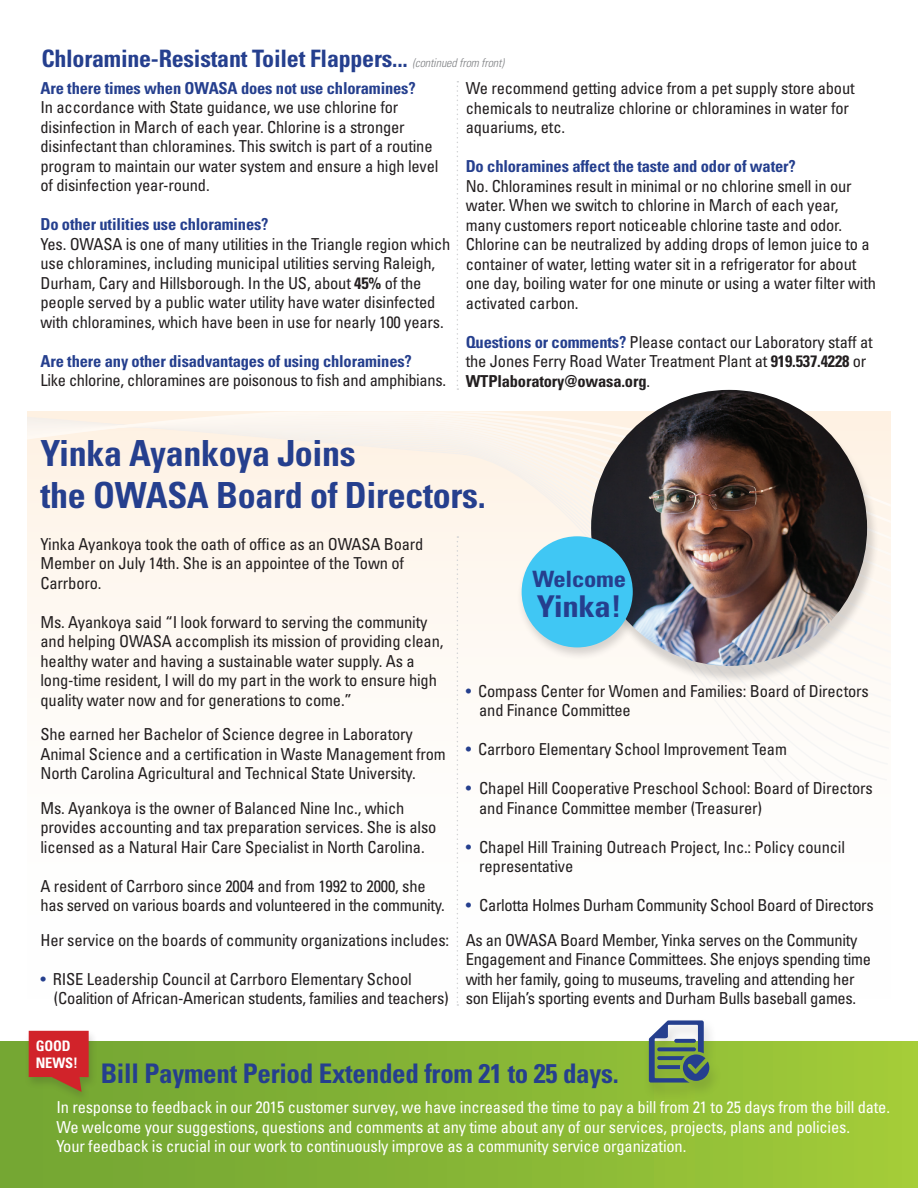
<style>
.page{position:relative;width:918px;height:1188px;background:#fff}
.page>*{position:absolute;margin:0;border:0;box-sizing:border-box;transform-origin:0 0}
.t1{font:700 condensed 36px "Univers";letter-spacing:-.01em;color:#253f8e}
.t2{font:700 condensed 30px "Univers";letter-spacing:-.01em;color:#253f8e;scale:1.09 1}
.t3{font:700 condensed 27px "Univers";letter-spacing:-.01em;color:#253f8e}
.t4{font:700 condensed 24px "Univers";letter-spacing:-.01em;color:#253f8e}
.t5{font:700 condensed 22.5px "Univers";letter-spacing:-.01em;color:#253f8e;scale:1.09 1}
.t6{font:condensed 16.5px/19.5px "Univers";letter-spacing:-.01em;color:#231f20}
.t7{font:condensed 16.5px "Univers";letter-spacing:-.01em;color:#fff}
.t8{font:700 condensed 16.5px "Univers";letter-spacing:-.01em;color:#253f8e}
.t9{font:700 condensed 14.4px "Univers";letter-spacing:-.01em;color:#fff}
.s1{font-weight:300;font-style:italic;font-size:12px;color:#808285}
.s2{font-weight:700}
.s3{font-weight:700;color:#253f8e}
.s4{color:#253f8e}
</style>
<div class="page">
<div style="left:27px;top:654px;width:864px;height:14px;background:#fefaf4"></div>
<div style="left:27px;top:639px;width:864px;height:15px;background:#fef9f3"></div>
<div style="left:27px;top:623px;width:864px;height:16px;background:#fef9f2"></div>
<div style="left:27px;top:607px;width:864px;height:16px;background:#fef8f2"></div>
<div style="left:27px;top:591px;width:864px;height:16px;background:#fef8f1"></div>
<div style="left:27px;top:575px;width:864px;height:16px;background:#fef7ef"></div>
<div style="left:27px;top:560px;width:864px;height:15px;background:#fef7ee"></div>
<div style="left:27px;top:544px;width:864px;height:16px;background:#fef6ed"></div>
<div style="left:27px;top:528px;width:864px;height:16px;background:#fef6ec"></div>
<hr style="left:27px;top:524px;width:864px;height:4px;background:#fef5eb">
<div style="left:27px;top:411px;width:864px;height:113px;background:#fef4e9"></div>
<div style="left:0;top:1042px;width:918px;height:146px;background:linear-gradient(to right,#70a333,#a1ca39)"></div>
<div style="left:642px;top:1018px;width:80px;height:82px;background:#231f20;opacity:.18"></div>
<svg style="left:649px;top:1020px;width:60px;height:63px"></svg>
<div style="left:589px;top:395px;width:290px;height:290px;background:#231f20;opacity:.18"></div>
<img style="left:591px;top:390px;width:276px;height:276px;border-radius:138px">
<div style="left:517px;top:534px;width:126px;height:127px;background:#231f20;opacity:.18"></div>
<div style="left:522px;top:536px;width:111px;height:111px;background:#40c7f4;border-radius:50%"></div>
<svg style="left:457px;top:536px;width:1px;height:470px"></svg>
<svg style="left:457px;top:81px;width:1px;height:309px"></svg>
<div style="left:24px;top:1029px;width:74px;height:75px;background:#231f20;opacity:.18"></div>
<svg style="left:29px;top:1031px;width:60px;height:61px;background:#be3a2b"></svg>
<p class="t4" style="left:41px;top:44px;width:464px">Chloramine-Resistant Toilet Flappers... <span class="s1">(continued from front)</span></p>
<p class="t8" style="left:40px;top:78px;width:377px">Are there times when OWASA does not use chloramines?</p>
<p class="t6" style="left:40px;top:97px;width:359px">In accordance with State guidance, we use chlorine for</p>
<p class="t6" style="left:40px;top:117px;width:400px">disinfection in March of each year. Chlorine is a stronger disinfectant than chloramines. This switch is part of a routine program to maintain our water system and ensure a high level of disinfection year-round.</p>
<p class="t8" style="left:40px;top:214px;width:230px">Do other utilities use chloramines?</p>
<p class="t6" style="left:40px;top:234px;width:411px">Yes. OWASA is one of many utilities in the Triangle region which use chloramines, including municipal utilities serving Raleigh, Durham, Cary and Hillsborough. In the US, about <span class="s2">45%</span> of the people served by a public water utility have water disinfected with chloramines, which have been in use for nearly 100 years.</p>
<p class="t8" style="left:40px;top:351px;width:373px">Are there any other disadvantages of using chloramines?</p>
<p class="t6" style="left:40px;top:370px;width:407px">Like chlorine, chloramines are poisonous to fish and amphibians.</p>
<p class="t6" style="left:466px;top:78px;width:390px">We recommend getting advice from a pet supply store about chemicals to neutralize chlorine or chloramines in water for aquariums, etc.</p>
<p class="t8" style="left:466px;top:156px;width:332px">Do chloramines affect the taste and odor of water?</p>
<p class="t6" style="left:466px;top:176px;width:387px">No. Chloramines result in minimal or no chlorine smell in our water. When we switch to chlorine in March of each year,</p>
<p class="t6" style="left:466px;top:215px;width:406px">many customers report noticeable chlorine taste and odor.<br>Chlorine can be neutralized by adding drops of lemon juice to a</p>
<p class="t6" style="left:466px;top:254px;width:412px">container of water, letting water sit in a refrigerator for about one day, boiling water for one minute or using a water filter with activated carbon.</p>
<p class="t6" style="left:466px;top:332px;width:409px"><span class="s3">Questions or comments?</span> Please contact our Laboratory staff at the Jones Ferry Road Water Treatment Plant at <span class="s2">919.537.4228</span> or<br><span class="s2">WTPlaboratory@owasa.org</span>.</p>
<p class="t1" style="left:40px;top:431px;width:317px">Yinka Ayankoya Joins</p>
<p class="t1" style="left:40px;top:473px;width:447px">the OWASA Board of Directors.</p>
<p class="t6" style="left:40px;top:534px;width:385px">Yinka Ayankoya took the oath of office as an OWASA Board<br>Member on July 14th. She is an appointee of the Town of</p>
<p class="t6" style="left:40px;top:573px;width:63px">Carrboro.</p>
<p class="t6" style="left:40px;top:612px;width:404px">Ms. Ayankoya said “I look forward to serving the community and helping OWASA accomplish its mission of providing clean, healthy water and having a sustainable water supply. As a</p>
<p class="t6" style="left:40px;top:670px;width:398px">long-time resident, I will do my part in the work to ensure high quality water now and for generations to come.”</p>
<p class="t6" style="left:40px;top:724px;width:407px">She earned her Bachelor of Science degree in Laboratory<br>Animal Science and a certification in Waste Management from<br>North Carolina Agricultural and Technical State University.</p>
<p class="t6" style="left:40px;top:798px;width:398px">Ms. Ayankoya is the owner of Balanced Nine Inc., which provides accounting and tax preparation services. She is also licensed as a Natural Hair Care Specialist in North Carolina.</p>
<p class="t6" style="left:40px;top:876px;width:406px">A resident of Carrboro since 2004 and from 1992 to 2000, she has served on various boards and volunteered in the community.</p>
<p class="t6" style="left:40px;top:930px;width:410px">Her service on the boards of community organizations includes:</p>
<p class="t6" style="left:40px;top:969px;width:373px"><span class="s4">•</span> RISE Leadership Council at Carrboro Elementary School</p>
<p class="t6" style="left:54px;top:988px;width:396px">(Coalition of African-American students, families and teachers)</p>
<p class="t5" style="left:532px;top:566px;width:87px">Welcome</p>
<p class="t2" style="left:537px;top:588px;width:79px">Yinka!</p>
<p class="t6" style="left:466px;top:681px;width:405px"><span class="s4">•</span> Compass Center for Women and Families: Board of Directors</p>
<p class="t6" style="left:479px;top:700px;width:153px">and Finance Committee</p>
<p class="t6" style="left:466px;top:739px;width:323px"><span class="s4">•</span> Carrboro Elementary School Improvement Team</p>
<p class="t6" style="left:479px;top:778px;width:395px;text-indent:-13px"><span class="s4">•</span> Chapel Hill Cooperative Preschool School: Board of Directors and Finance Committee member (Treasurer)</p>
<p class="t6" style="left:479px;top:837px;width:367px;text-indent:-13px"><span class="s4">•</span> Chapel Hill Training Outreach Project, Inc.: Policy council representative</p>
<p class="t6" style="left:466px;top:895px;width:410px"><span class="s4">•</span> Carlotta Holmes Durham Community School Board of Directors</p>
<p class="t6" style="left:466px;top:930px;width:407px">As an OWASA Board Member, Yinka serves on the Community Engagement and Finance Committees. She enjoys spending time with her family, going to museums, traveling and attending her son Elijah’s sporting events and Durham Bulls baseball games.</p>
<p class="t9" style="left:36px;top:1037px;width:36px">GOOD</p>
<p class="t9" style="left:36px;top:1054px;width:44px">NEWS!</p>
<p class="t3" style="left:101px;top:1056px;width:520px">Bill Payment Period Extended from 21 to 25 days.</p>
<p class="t7" style="left:56px;top:1097px;width:835px">In response to feedback in our 2015 customer survey, we have increased the time to pay a bill from 21 to 25 days from the bill date.</p>
<p class="t7" style="left:56px;top:1116px;width:795px">We welcome your suggestions, questions and comments at any time about any of our services, projects, plans and policies.</p>
<p class="t7" style="left:56px;top:1136px;width:631px">Your feedback is crucial in our work to continuously improve as a community service organization.</p>
</div>
